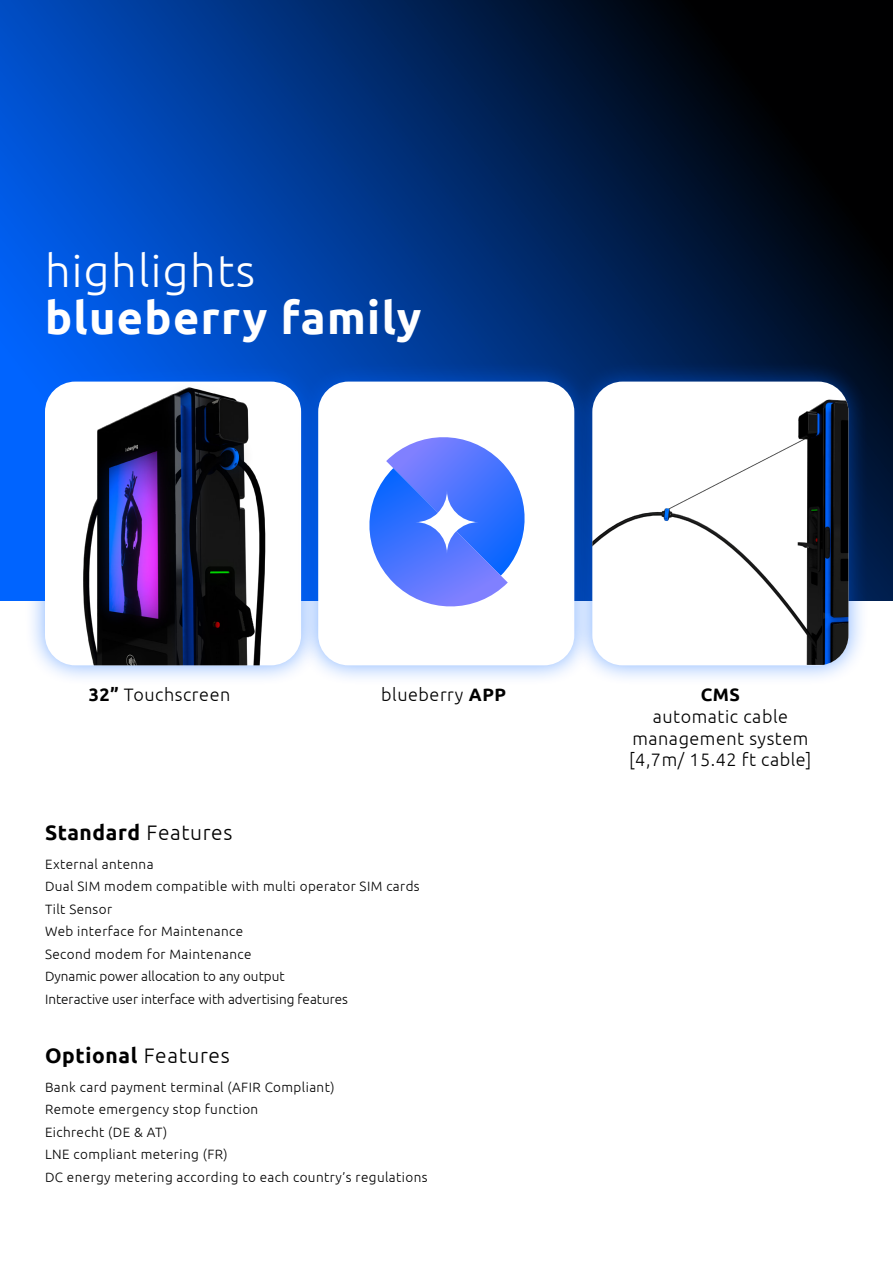
<style>
.page{position:relative;width:893px;height:1263px;background:#fff}
.page>*{position:absolute;margin:0;border:0;box-sizing:border-box;transform-origin:0 0}
.t1{font:700 45px/46.5px "Ubuntu";letter-spacing:.03em;color:#fff}
.t2{font:700 21px "Ubuntu";letter-spacing:.03em;color:#000}
.t3{font:300 18px/21.6px "Ubuntu";letter-spacing:.03em;color:#000;text-align:center}
.t4{font:300 13.5px "Ubuntu";letter-spacing:.03em;color:#000}
.t5{font:300 13.5px "Ubuntu";color:#000}
.s1{font-weight:300}
.s2{font-weight:700}
</style>
<div class="page">
<svg style="left:0;top:0;width:893px;height:600px;background:#002c70"></svg>
<div style="left:24px;top:361px;width:298px;height:325px;background:#0064ff;opacity:.5"></div>
<div style="left:45px;top:382px;width:256px;height:283px;background:#fff;border-radius:30px"></div>
<img style="left:45px;top:382px;width:221px;height:283px">
<div style="left:298px;top:361px;width:297px;height:325px;background:#0064ff;opacity:.5"></div>
<div style="left:318px;top:382px;width:256px;height:283px;background:#fff;border-radius:30px"></div>
<div style="left:572px;top:361px;width:297px;height:325px;background:#0064ff;opacity:.5"></div>
<img style="left:592px;top:382px;width:256px;height:283px">
<svg style="left:369px;top:437px;width:156px;height:170px"></svg>
<p class="t1" style="left:45px;top:247px;width:378px"><span class="s1">highlights </span>blueberry family</p>
<p class="t3" style="left:89px;top:684px;width:143px"><span class="s2">32”</span> Touchscreen</p>
<p class="t3" style="left:381px;top:684px;width:126px">blueberry <span class="s2">APP</span></p>
<p class="t2" style="left:45px;top:819px;width:189px">Standard <span class="s1">Features</span></p>
<p class="t4" style="left:45px;top:856px;width:110px">External antenna</p>
<p class="t4" style="left:45px;top:878px;width:376px">Dual SIM modem compatible with multi operator SIM cards</p>
<p class="t4" style="left:45px;top:901px;width:69px">Tilt Sensor</p>
<p class="t4" style="left:45px;top:923px;width:200px">Web interface for Maintenance</p>
<p class="t4" style="left:45px;top:946px;width:208px">Second modem for Maintenance</p>
<p class="t5" style="left:45px;top:968px;width:241px">Dynamic power allocation to any output</p>
<p class="t5" style="left:45px;top:991px;width:305px">Interactive user interface with advertising features</p>
<p class="t2" style="left:45px;top:1042px;width:186px">Optional <span class="s1">Features</span></p>
<p class="t4" style="left:45px;top:1079px;width:291px">Bank card payment terminal (AFIR Compliant)</p>
<p class="t4" style="left:45px;top:1101px;width:215px">Remote emergency stop function</p>
<p class="t4" style="left:45px;top:1124px;width:124px">Eichrecht (DE &amp; AT)</p>
<p class="t4" style="left:45px;top:1146px;width:184px">LNE compliant metering (FR)</p>
<p class="t4" style="left:45px;top:1169px;width:384px">DC energy metering according to each country’s regulations</p>
<p class="t3" style="left:632px;top:684px;width:177px"><span class="s2">CMS<br></span>automatic cable management system</p>
<p class="t3" style="left:629px;top:748px;width:184px">[4,7m/ 15.42 ft cable]</p>
</div>
